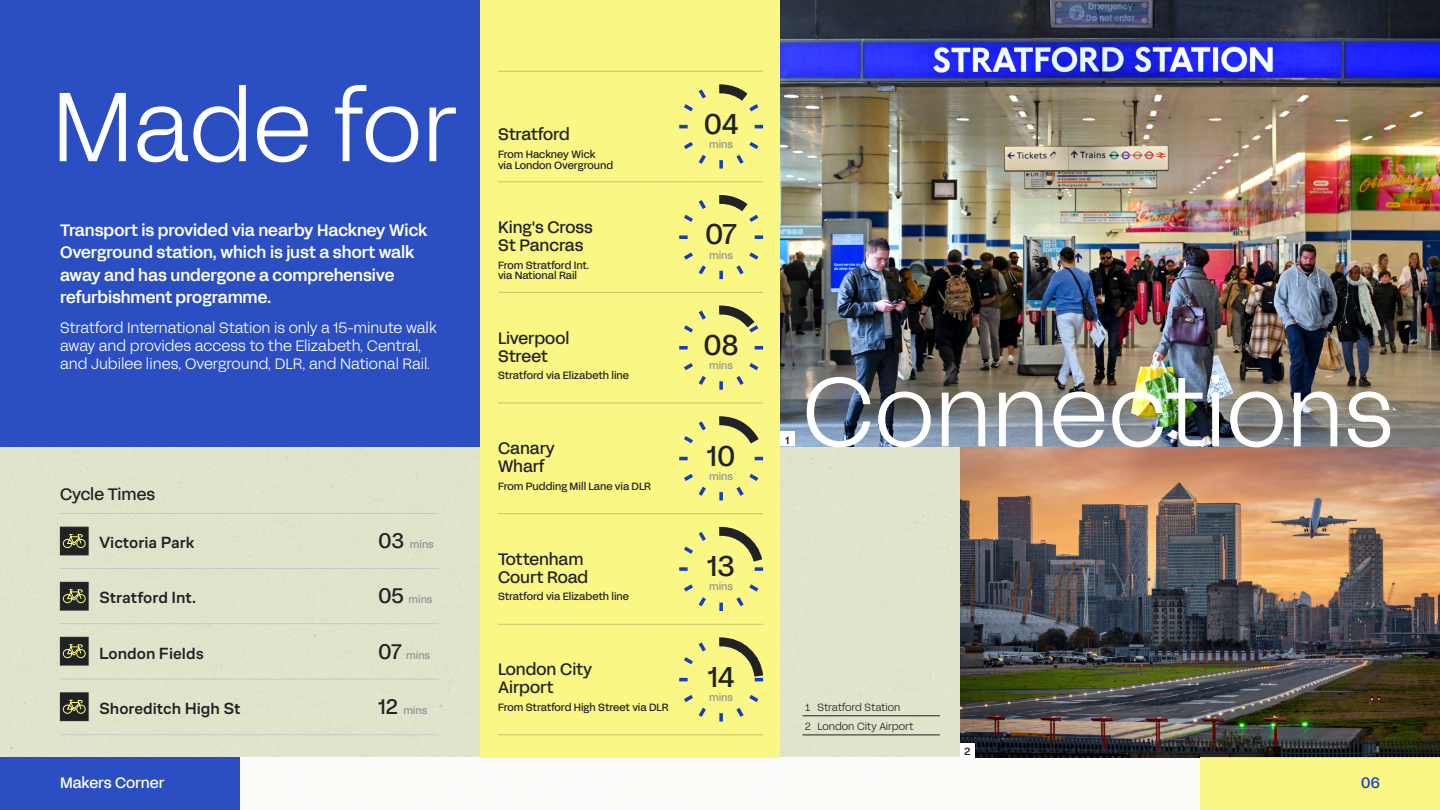
<style>
.page{position:relative;width:1440px;height:810px;background:#fff}
.page>*{position:absolute;margin:0;border:0;box-sizing:border-box;transform-origin:0 0}
.t1{font:300 97.5px "FFF Acid Grotesk";color:#fff}
.t2{font:28.5px "FFF Acid Grotesk Regular TRIAL";letter-spacing:-.005em;color:#202225}
.t3{font:500 16.5px/22.5px "FFF Acid Grotesk";letter-spacing:-.005em;color:#fff}
.t4{font:16.5px/18px "FFF Acid Grotesk Regular TRIAL";color:#202225}
.t5{font:16.5px "Co Fo Sans VF";color:#202225}
.t6{font:300 15px/18px "FFF Acid Grotesk";color:#fff}
.t7{font:15px "FFF Acid Grotesk Regular TRIAL";color:#fff}
.t8{font:15px "FFF Acid Grotesk Regular TRIAL";color:#173ec1}
.t9{font:10.5px/10.6px "FFF Acid Grotesk Regular TRIAL";letter-spacing:-.005em;color:#202225}
.t10{font:10.5px "FFF Acid Grotesk Regular TRIAL";letter-spacing:-.01em;color:#909192}
.t11{font:300 10.5px/19.1px "FFF Acid Grotesk";letter-spacing:-.01em;color:#202225}
.t12{font:500 10.5px "FFF Acid Grotesk";color:#202225}
.s1{font-size:21px;color:#202225}
</style>
<div class="page">
<div style="left:0;top:446px;width:1440px;height:312px;background:#e1e3cb"></div>
<div style="left:480px;top:0;width:300px;height:758px;background:#faf785"></div>
<img style="left:960px;top:446px;width:480px;height:311px">
<img style="left:780px;top:0;width:660px;height:446px">
<div style="left:0;top:0;width:480px;height:446px;background:#2b4ec2"></div>
<svg style="left:679px;top:195px;width:85px;height:85px"></svg>
<svg style="left:679px;top:305px;width:85px;height:85px"></svg>
<svg style="left:679px;top:416px;width:85px;height:85px"></svg>
<svg style="left:679px;top:526px;width:85px;height:85px"></svg>
<svg style="left:679px;top:637px;width:85px;height:85px"></svg>
<hr style="left:498px;top:624px;width:265px;height:1px;background:#c7c46b">
<hr style="left:498px;top:513px;width:265px;height:1px;background:#c7c46b">
<hr style="left:498px;top:403px;width:265px;height:1px;background:#c7c46b">
<hr style="left:498px;top:292px;width:265px;height:1px;background:#c7c46b">
<hr style="left:498px;top:735px;width:265px;height:1px;background:#c7c46b">
<hr style="left:498px;top:182px;width:265px;height:1px;background:#c7c46b">
<hr style="left:60px;top:513px;width:379px;height:1px;background:#c7c8c8">
<hr style="left:60px;top:624px;width:379px;height:1px;background:#c7c8c8">
<hr style="left:60px;top:568px;width:379px;height:1px;background:#c7c8c8">
<hr style="left:60px;top:679px;width:379px;height:1px;background:#c7c8c8">
<div style="left:60px;top:527px;width:28px;height:28px;background:#202225"></div>
<svg style="left:63px;top:534px;width:23px;height:14px"></svg>
<div style="left:60px;top:582px;width:28px;height:28px;background:#202225"></div>
<svg style="left:63px;top:589px;width:23px;height:14px"></svg>
<div style="left:60px;top:637px;width:28px;height:28px;background:#202225;border:1px solid #202225"></div>
<svg style="left:63px;top:644px;width:23px;height:14px"></svg>
<div style="left:60px;top:693px;width:28px;height:28px;background:#202225"></div>
<svg style="left:63px;top:699px;width:23px;height:15px"></svg>
<hr style="left:60px;top:735px;width:379px;height:1px;background:#c7c8c8">
<hr style="left:802px;top:716px;width:138px;height:1px;background:#202225">
<hr style="left:802px;top:735px;width:138px;height:1px;background:#202225">
<div style="left:780px;top:431px;width:15px;height:15px;background:#fff"></div>
<div style="left:960px;top:743px;width:15px;height:15px;background:#fff"></div>
<svg style="left:679px;top:84px;width:85px;height:85px"></svg>
<hr style="left:498px;top:71px;width:265px;height:1px;background:#c7c46b">
<div style="left:0;top:758px;width:240px;height:52px;background:#2b4ec2"></div>
<div style="left:1200px;top:758px;width:240px;height:52px;background:#faf785"></div>
<h1 class="t1" style="left:52px;top:63px;width:407px">Made for</h1>
<h3 class="t3" style="left:60px;top:218px;width:369px">Transport is provided via nearby Hackney Wick Overground station, which is just a short walk away and has undergone a comprehensive refurbishment programme.</h3>
<h3 class="t6" style="left:60px;top:318px;width:378px">Stratford International Station is only a 15-minute walk away and provides access to the Elizabeth, Central, and Jubilee lines, Overground, DLR, and National Rail.</h3>
<h3 class="t4" style="left:60px;top:483px;width:97px">Cycle Times</h3>
<h3 class="t5" style="left:99px;top:533px;width:97px">Victoria Park</h3>
<p class="t10" style="left:378px;top:536px;width:57px"><span class="s1">03</span> mins</p>
<h3 class="t5" style="left:99px;top:588px;width:99px">Stratford Int.</h3>
<p class="t10" style="left:378px;top:591px;width:55px"><span class="s1">05</span> mins</p>
<h3 class="t5" style="left:99px;top:643px;width:106px">London Fields</h3>
<p class="t10" style="left:378px;top:646px;width:53px"><span class="s1">07</span> mins</p>
<h3 class="t4" style="left:498px;top:124px;width:73px">Stratford</h3>
<p class="t9" style="left:498px;top:148px;width:117px">From Hackney Wick<br>via London Overground</p>
<h3 class="t4" style="left:498px;top:217px;width:97px">King's Cross<br>St Pancras</h3>
<p class="t9" style="left:498px;top:258px;width:93px">From Stratford Int. via National Rail</p>
<h3 class="t4" style="left:498px;top:327px;width:73px">Liverpool<br>Street</h3>
<p class="t9" style="left:498px;top:369px;width:133px">Stratford via Elizabeth line</p>
<h3 class="t4" style="left:498px;top:438px;width:59px">Canary<br>Wharf</h3>
<p class="t9" style="left:498px;top:480px;width:155px">From Pudding Mill Lane via DLR</p>
<h3 class="t4" style="left:498px;top:548px;width:92px">Tottenham<br>Court Road</h3>
<p class="t9" style="left:498px;top:590px;width:133px">Stratford via Elizabeth line</p>
<h2 class="t2" style="left:704px;top:101px;width:35px">04</h2>
<p class="t10" style="left:709px;top:136px;width:25px">mins</p>
<h2 class="t2" style="left:705px;top:212px;width:33px">07</h2>
<p class="t10" style="left:709px;top:246px;width:25px">mins</p>
<h2 class="t2" style="left:704px;top:322px;width:36px">08</h2>
<p class="t10" style="left:709px;top:357px;width:25px">mins</p>
<h2 class="t2" style="left:707px;top:433px;width:29px">10</h2>
<p class="t10" style="left:709px;top:468px;width:25px">mins</p>
<h2 class="t2" style="left:708px;top:543px;width:29px">13</h2>
<p class="t10" style="left:709px;top:578px;width:25px">mins</p>
<p class="t12" style="left:785px;top:434px;width:5px">1</p>
<h1 class="t1" style="left:802px;top:348px;width:593px">Connections</h1>
<h3 class="t4" style="left:498px;top:659px;width:96px">London City<br>Airport</h3>
<h2 class="t2" style="left:708px;top:654px;width:28px">14</h2>
<p class="t10" style="left:709px;top:689px;width:25px">mins</p>
<h3 class="t5" style="left:99px;top:698px;width:143px">Shoreditch High St</h3>
<p class="t10" style="left:378px;top:702px;width:50px"><span class="s1">12</span> mins</p>
<p class="t11" style="left:804px;top:697px;width:111px">1 Stratford Station<br>2 London City Airport</p>
<p class="t9" style="left:498px;top:701px;width:172px">From Stratford High Street via DLR</p>
<p class="t12" style="left:965px;top:745px;width:7px">2</p>
<h3 class="t7" style="left:60px;top:771px;width:106px">Makers Corner</h3>
<h3 class="t8" style="left:1361px;top:771px;width:20px">06</h3>
</div>
